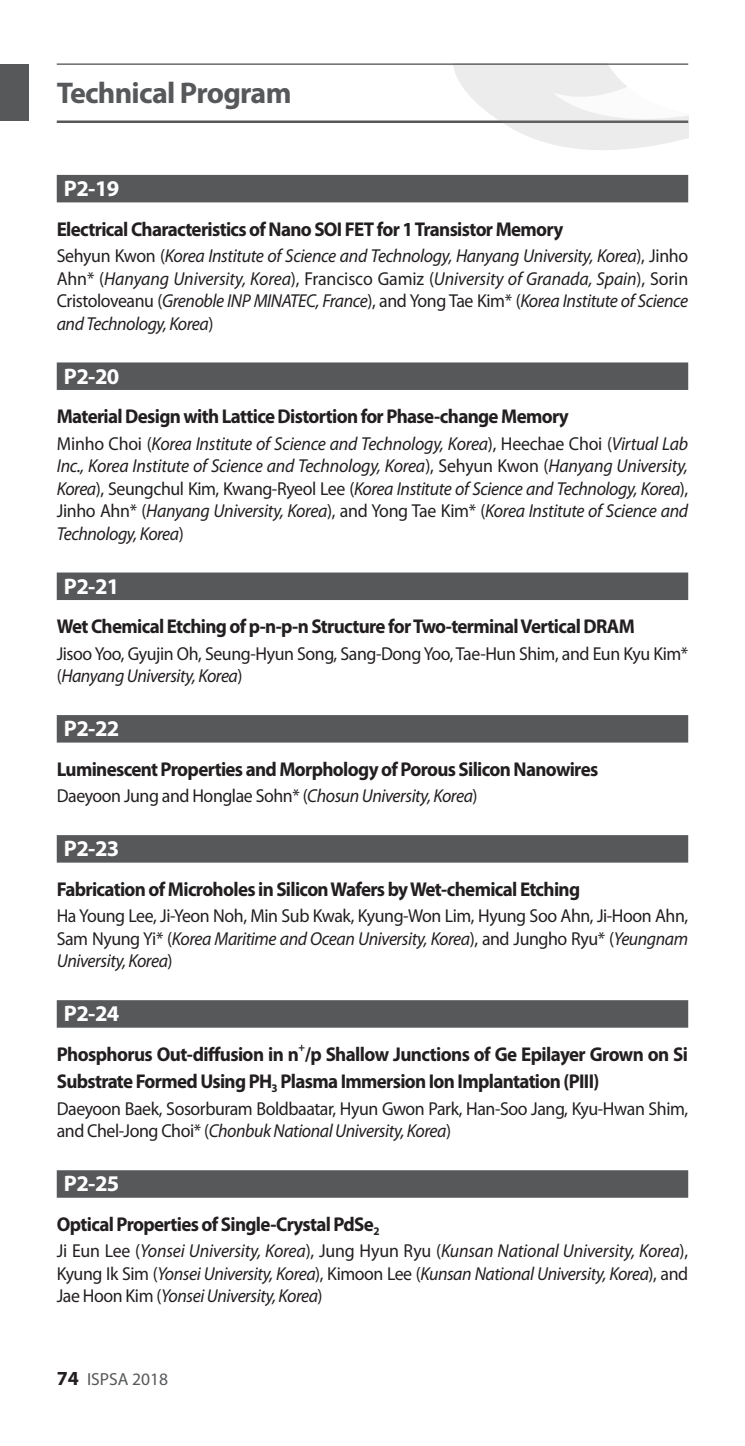
<style>
.page{position:relative;width:745px;height:1446px;background:#fff}
.page>*{position:absolute;margin:0;border:0;box-sizing:border-box;transform-origin:0 0}
.t1{font:700 30px "Myriad Pro";letter-spacing:-.025em;color:#57585a}
.세션번호-시간{font:700 22.5px "Myriad Pro";letter-spacing:-.025em;color:#fff}
.제목{font:700 20px "Myriad Pro";letter-spacing:-.035em;color:#231f20;scale:.95 1}
.이름{font:italic 18.75px/22.5px "Myriad Pro";letter-spacing:-.025em;color:#231f20;text-align:justify;scale:.95 1}
.이름-2{font:18.75px/22.5px "Myriad Pro";letter-spacing:-.025em;color:#231f20;scale:.95 1}
.t2{font:17.5px "Myriad Pro";color:#57585a}
.제목-2{font:700 11.75px "Myriad Pro";color:#231f20;scale:.95 1}
.s1{font-style:normal}
.s2{font-style:italic}
.s3{font-weight:700;font-size:20px;color:#231f20}
</style>
<div class="page">
<div style="left:0;top:64px;width:28px;height:56px;background:#57585a"></div>
<hr style="left:57px;top:120px;width:630px;height:3px;background:#57585a">
<svg style="left:431px;top:65px;width:256px;height:85px"></svg>
<hr style="left:57px;top:64px;width:630px;height:1px;background:#231f20">
<div style="left:57px;top:175px;width:630px;height:27px;background:#57585a"></div>
<div style="left:57px;top:362px;width:630px;height:28px;background:#57585a"></div>
<div style="left:57px;top:572px;width:630px;height:28px;background:#57585a"></div>
<div style="left:57px;top:715px;width:630px;height:27px;background:#57585a"></div>
<div style="left:57px;top:835px;width:630px;height:27px;background:#57585a"></div>
<div style="left:57px;top:1000px;width:630px;height:27px;background:#57585a"></div>
<div style="left:57px;top:1170px;width:630px;height:27px;background:#57585a"></div>
<h1 class="t1" style="left:57px;top:73px;width:236px">Technical Program</h1>
<p class="세션번호-시간" style="left:64px;top:174px;width:57px">P2-19</p>
<p class="제목" style="left:57px;top:216px;width:534px">Electrical Characteristics of Nano SOI FET for 1 Transistor Memory</p>
<p class="이름" style="left:57px;top:244px;width:665px"><span class="s1">Sehyun Kwon (</span>Korea Institute of Science and Technology, Hanyang University, Korea<span class="s1">), Jinho Ahn* (</span>Hanyang University, Korea<span class="s1">), Francisco Gamiz (</span>University of Granada, Spain<span class="s1">), Sorin Cristoloveanu (</span>Grenoble INP MINATEC, France<span class="s1">), and Yong Tae Kim* (</span>Korea Institute of Science and Technology, Korea<span class="s1">)</span></p>
<p class="세션번호-시간" style="left:64px;top:361px;width:57px">P2-20</p>
<p class="제목" style="left:57px;top:403px;width:540px">Material Design with Lattice Distortion for Phase-change Memory</p>
<p class="이름" style="left:57px;top:432px;width:665px"><span class="s1">Minho Choi (</span>Korea Institute of Science and Technology, Korea<span class="s1">), Heechae Choi (</span>Virtual Lab Inc., Korea Institute of Science and Technology, Korea<span class="s1">), Sehyun Kwon (</span>Hanyang University, Korea<span class="s1">), Seungchul Kim, Kwang-Ryeol Lee (</span>Korea Institute of Science and Technology, Korea<span class="s1">), Jinho Ahn* (</span>Hanyang University, Korea<span class="s1">), and Yong Tae Kim* (</span>Korea Institute of Science and Technology, Korea<span class="s1">)</span></p>
<p class="세션번호-시간" style="left:64px;top:571px;width:57px">P2-21</p>
<p class="제목" style="left:57px;top:613px;width:609px">Wet Chemical Etching of p-n-p-n Structure for Two-terminal Vertical DRAM</p>
<p class="이름-2" style="left:57px;top:642px;width:665px">Jisoo Yoo, Gyujin Oh, Seung-Hyun Song, Sang-Dong Yoo, Tae-Hun Shim, and Eun Kyu Kim* (<span class="s2">Hanyang University, Korea</span>)</p>
<p class="세션번호-시간" style="left:64px;top:714px;width:57px">P2-22</p>
<p class="제목" style="left:57px;top:756px;width:571px">Luminescent Properties and Morphology of Porous Silicon Nanowires</p>
<p class="이름-2" style="left:57px;top:784px;width:444px">Daeyoon Jung and Honglae Sohn* (<span class="s2">Chosun University, Korea</span>)</p>
<p class="세션번호-시간" style="left:64px;top:834px;width:57px">P2-23</p>
<p class="제목" style="left:57px;top:876px;width:552px">Fabrication of Microholes in Silicon Wafers by Wet-chemical Etching</p>
<p class="이름-2" style="left:57px;top:904px;width:665px;text-align:justify">Ha Young Lee, Ji-Yeon Noh, Min Sub Kwak, Kyung-Won Lim, Hyung Soo Ahn, Ji-Hoon Ahn, Sam Nyung Yi* (<span class="s2">Korea Maritime and Ocean University, Korea</span>), and Jungho Ryu* (<span class="s2">Yeungnam University, Korea</span>)</p>
<p class="세션번호-시간" style="left:64px;top:999px;width:57px">P2-24</p>
<p class="제목" style="left:57px;top:1041px;width:665px">Phosphorus Out-diffusion in n /p Shallow Junctions of Ge Epilayer Grown on Si</p>
<p class="제목-2" style="left:298px;top:1040px;width:8px">+</p>
<p class="제목" style="left:57px;top:1068px;width:572px">Substrate Formed Using PH<sub>3</sub> Plasma Immersion Ion Implantation (PIII)</p>
<p class="이름-2" style="left:57px;top:1097px;width:665px">Daeyoon Baek, Sosorburam Boldbaatar, Hyun Gwon Park, Han-Soo Jang, Kyu-Hwan Shim, and Chel-Jong Choi* (<span class="s2">Chonbuk National University, Korea</span>)</p>
<p class="세션번호-시간" style="left:64px;top:1169px;width:57px">P2-25</p>
<p class="제목" style="left:57px;top:1211px;width:341px">Optical Properties of Single-Crystal PdSe<sub>2</sub></p>
<p class="이름" style="left:57px;top:1239px;width:665px"><span class="s1">Ji Eun Lee (</span>Yonsei University, Korea<span class="s1">), Jung Hyun Ryu (</span>Kunsan National University, Korea<span class="s1">), Kyung Ik Sim (</span>Yonsei University, Korea<span class="s1">), Kimoon Lee (</span>Kunsan National University, Korea<span class="s1">), and Jae Hoon Kim (</span>Yonsei University, Korea<span class="s1">)</span></p>
<p class="t2" style="left:57px;top:1368px;width:113px"><span class="s3">74</span> ISPSA 2018</p>
</div>
